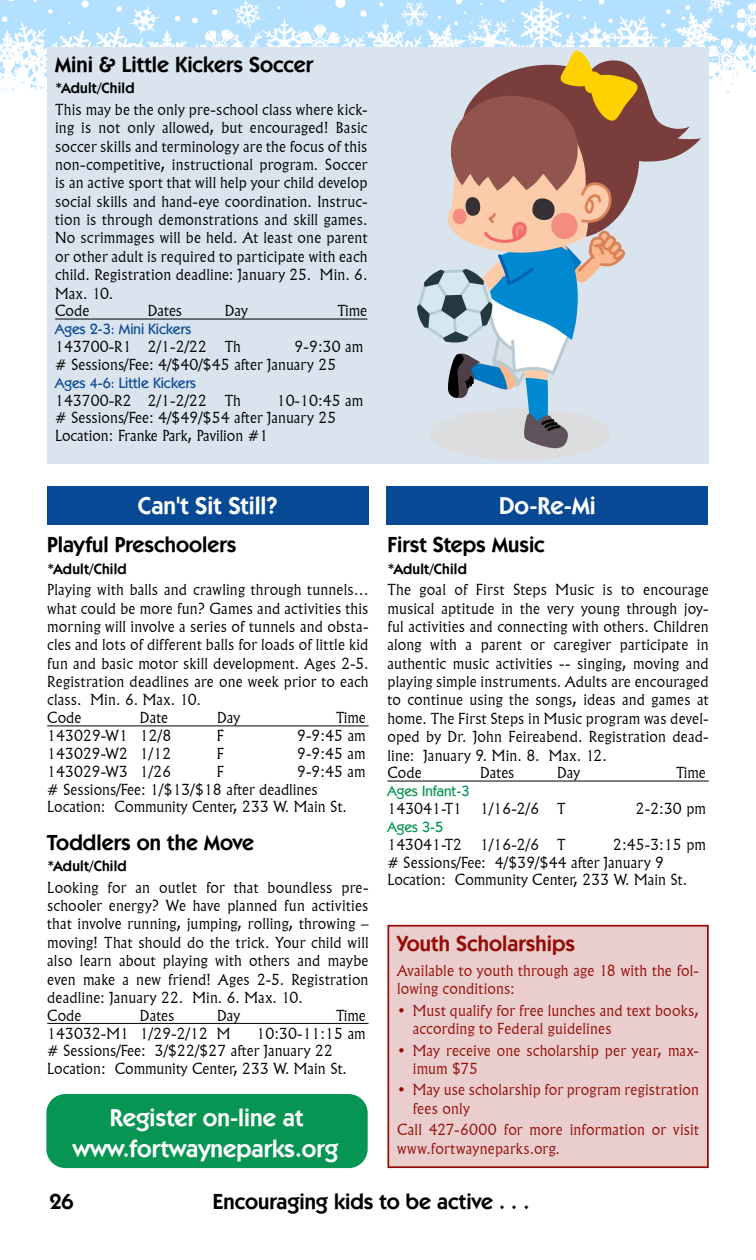
<style>
.page{position:relative;width:756px;height:1260px;background:#fff}
.page>*{position:absolute;margin:0;border:0;box-sizing:border-box;transform-origin:0 0}
.t1{font:600 24.5px/31.5px "Kabel IT Cby BT";color:#fff;text-align:center}
.t2{font:600 21.88px "Kabel IT Cby BT";color:#000}
.t3{font:600 21.88px "Kabel IT Cby BT";letter-spacing:.005em;color:#950c07}
.t4{font:300 14.88px/18.4px "Flareserif 821 BT";letter-spacing:.01em;color:#000}
.t5{font:300 14.88px/18.4px "Flareserif 821 BT";letter-spacing:.01em;color:#950c07}
.t6{font:600 14.88px "Kabel IT Cby BT";letter-spacing:.015em;color:#000}
.t7{font:500 14.88px "Kabel IT Cby BT";color:#074995}
.t8{font:500 14.88px "Kabel IT Cby BT";color:#079553}
</style>
<div class="page">
<svg style="left:0;top:0;width:400px;height:93px"></svg>
<hr style="left:47px;top:725px;width:322px;height:1px;background:#000">
<hr style="left:47px;top:1023px;width:322px;height:1px;background:#000">
<hr style="left:387px;top:781px;width:322px;height:1px;background:#000">
<div style="left:47px;top:486px;width:322px;height:38px;background:#074995"></div>
<div style="left:46px;top:1094px;width:322px;height:74px;background:#079553;border-radius:19px"></div>
<div style="left:388px;top:926px;width:320px;height:241px;background:#eacecd"></div>
<div style="left:387px;top:925px;width:322px;height:243px;border:2px solid #950c07"></div>
<div style="left:47px;top:47px;width:662px;height:417px;background:#dae4ef"></div>
<hr style="left:55px;top:319px;width:313px;height:1px;background:#000">
<div style="left:430px;top:408px;width:181px;height:52px;background:#dcddde;border-radius:50%"></div>
<svg style="left:400px;top:0;width:356px;height:449px"></svg>
<div style="left:387px;top:486px;width:321px;height:38px;background:#074995"></div>
<h2 class="t2" style="left:55px;top:51px;width:260px">Mini &amp; Little Kickers Soccer</h2>
<p class="t6" style="left:55px;top:79px;width:81px">*Adult/Child</p>
<p class="t4" style="left:55px;top:100px;width:314px">This may be the only pre-school class where kick&shy;ing is not only allowed, but encouraged! Basic soccer skills and terminology are the focus of this non-competitive, instructional program. Soccer is an active sport that will help your child develop social skills and hand-eye coordination. Instruc&shy;tion is through demonstrations and skill games.<br>No scrimmages will be held. At least one parent or other adult is required to participate with each child. Registration deadline: January 25. Min. 6.<br>Max. 10.<br>Code</p>
<p class="t4" style="left:148px;top:301px;width:36px">Dates</p>
<p class="t4" style="left:225px;top:301px;width:25px">Day</p>
<p class="t4" style="left:338px;top:301px;width:31px">Time</p>
<p class="t7" style="left:55px;top:320px;width:138px">Ages 2-3: Mini Kickers</p>
<p class="t4" style="left:55px;top:337px;width:187px">143700-R1 2/1-2/22 Th</p>
<p class="t4" style="left:55px;top:337px;width:310px;line-height:17.8px;text-indent:240px">9-9:30 am # Sessions/Fee: 4/$40/$45 after January 25</p>
<p class="t7" style="left:55px;top:373px;width:142px">Ages 4-6: Little Kickers</p>
<p class="t4" style="left:55px;top:391px;width:187px">143700-R2 2/1-2/22 Th</p>
<p class="t4" style="left:55px;top:391px;width:310px;line-height:17.8px;text-indent:222px">10-10:45 am # Sessions/Fee: 4/$49/$54 after January 25<br>Location: Franke Park, Pavilion #1</p>
<h1 class="t1" style="left:138px;top:490px;width:142px">Can't Sit Still?</h1>
<h2 class="t2" style="left:47px;top:531px;width:191px">Playful Preschoolers</h2>
<p class="t6" style="left:47px;top:559px;width:81px">*Adult/Child</p>
<p class="t4" style="left:47px;top:580px;width:323px">Playing with balls and crawling through tunnels… what could be more fun? Games and activities this morning will involve a series of tunnels and obsta&shy;cles and lots of different balls for loads of little kid fun and basic motor skill development. Ages 2-5.<br>Registration deadlines are one week prior to each class. Min. 6. Max. 10.<br>Code</p>
<p class="t4" style="left:140px;top:708px;width:30px">Date</p>
<p class="t4" style="left:217px;top:708px;width:25px">Day</p>
<p class="t4" style="left:336px;top:708px;width:31px">Time</p>
<p class="t4" style="left:47px;top:726px;width:126px">143029-W1 12/8</p>
<p class="t4" style="left:217px;top:726px;width:9px">F</p>
<p class="t4" style="left:297px;top:726px;width:70px">9-9:45 am</p>
<p class="t4" style="left:47px;top:744px;width:126px">143029-W2 1/12</p>
<p class="t4" style="left:217px;top:744px;width:9px">F</p>
<p class="t4" style="left:297px;top:744px;width:70px">9-9:45 am</p>
<p class="t4" style="left:47px;top:762px;width:126px">143029-W3 1/26</p>
<p class="t4" style="left:217px;top:762px;width:9px">F</p>
<p class="t4" style="left:47px;top:762px;width:320px;line-height:17.8px;text-indent:250px">9-9:45 am # Sessions/Fee: 1/$13/$18 after deadlines<br>Location: Community Center, 233 W. Main St.</p>
<h2 class="t2" style="left:47px;top:829px;width:208px">Toddlers on the Move</h2>
<p class="t6" style="left:47px;top:857px;width:81px">*Adult/Child</p>
<p class="t4" style="left:47px;top:878px;width:323px">Looking for an outlet for that boundless pre&shy;schooler energy? We have planned fun activities that involve running, jumping, rolling, throwing – moving! That should do the trick. Your child will also learn about playing with others and maybe even make a new friend! Ages 2-5. Registration deadline: January 22. Min. 6. Max. 10.<br>Code</p>
<p class="t4" style="left:140px;top:1006px;width:36px">Dates</p>
<p class="t4" style="left:217px;top:1006px;width:25px">Day</p>
<p class="t4" style="left:336px;top:1006px;width:31px">Time</p>
<p class="t4" style="left:47px;top:1024px;width:185px">143032-M1 1/29-2/12 M</p>
<p class="t4" style="left:47px;top:1024px;width:320px;line-height:17.8px;text-indent:209px">10:30-11:15 am # Sessions/Fee: 3/$22/$27 after January 22<br>Location: Community Center, 233 W. Main St.</p>
<h1 class="t1" style="left:73px;top:1101px;width:267px">Register on-line at www.fortwayneparks.org</h1>
<h1 class="t1" style="left:499px;top:490px;width:98px">Do-Re-Mi</h1>
<h2 class="t2" style="left:387px;top:531px;width:159px">First Steps Music</h2>
<p class="t6" style="left:387px;top:559px;width:81px">*Adult/Child</p>
<p class="t4" style="left:387px;top:580px;width:323px">The goal of First Steps Music is to encourage musical aptitude in the very young through joy&shy;ful activities and connecting with others. Children along with a parent or caregiver participate in authentic music activities -- singing, moving and playing simple instruments. Adults are encouraged to continue using the songs, ideas and games at home. The First Steps in Music program was devel&shy;oped by Dr. John Feireabend. Registration dead&shy;line: January 9. Min. 8. Max. 12.<br>Code</p>
<p class="t4" style="left:480px;top:763px;width:36px">Dates</p>
<p class="t4" style="left:557px;top:763px;width:25px">Day</p>
<p class="t4" style="left:676px;top:763px;width:31px">Time</p>
<p class="t8" style="left:387px;top:782px;width:84px">Ages Infant-3</p>
<p class="t4" style="left:387px;top:799px;width:180px">143041-T1 1/16-2/6 T</p>
<p class="t4" style="left:636px;top:799px;width:71px">2-2:30 pm</p>
<p class="t8" style="left:387px;top:818px;width:57px">Ages 3-5</p>
<p class="t4" style="left:387px;top:835px;width:180px">143041-T2 1/16-2/6 T</p>
<p class="t4" style="left:387px;top:835px;width:320px;line-height:17.8px;text-indent:226px">2:45-3:15 pm # Sessions/Fee: 4/$39/$44 after January 9<br>Location: Community Center, 233 W. Main St.</p>
<h2 class="t3" style="left:397px;top:930px;width:180px">Youth Scholarships</h2>
<p class="t5" style="left:397px;top:961px;width:304px">Available to youth through age 18 with the fol&shy;lowing conditions:</p>
<p class="t5" style="left:413px;top:1001px;width:288px;text-indent:-16px">• Must qualify for free lunches and text books, according to Federal guidelines</p>
<p class="t5" style="left:413px;top:1041px;width:288px;text-indent:-16px">• May receive one scholarship per year, max&shy;imum $75</p>
<p class="t5" style="left:413px;top:1081px;width:288px;text-indent:-16px">• May use scholarship for program registration fees only</p>
<p class="t5" style="left:397px;top:1120px;width:304px">Call 427-6000 for more information or visit www.fortwayneparks.org.</p>
<h2 class="t2" style="left:49px;top:1187px;width:26px">26</h2>
<h2 class="t2" style="left:213px;top:1187px;width:318px">Encouraging kids to be active . . .</h2>
</div>
